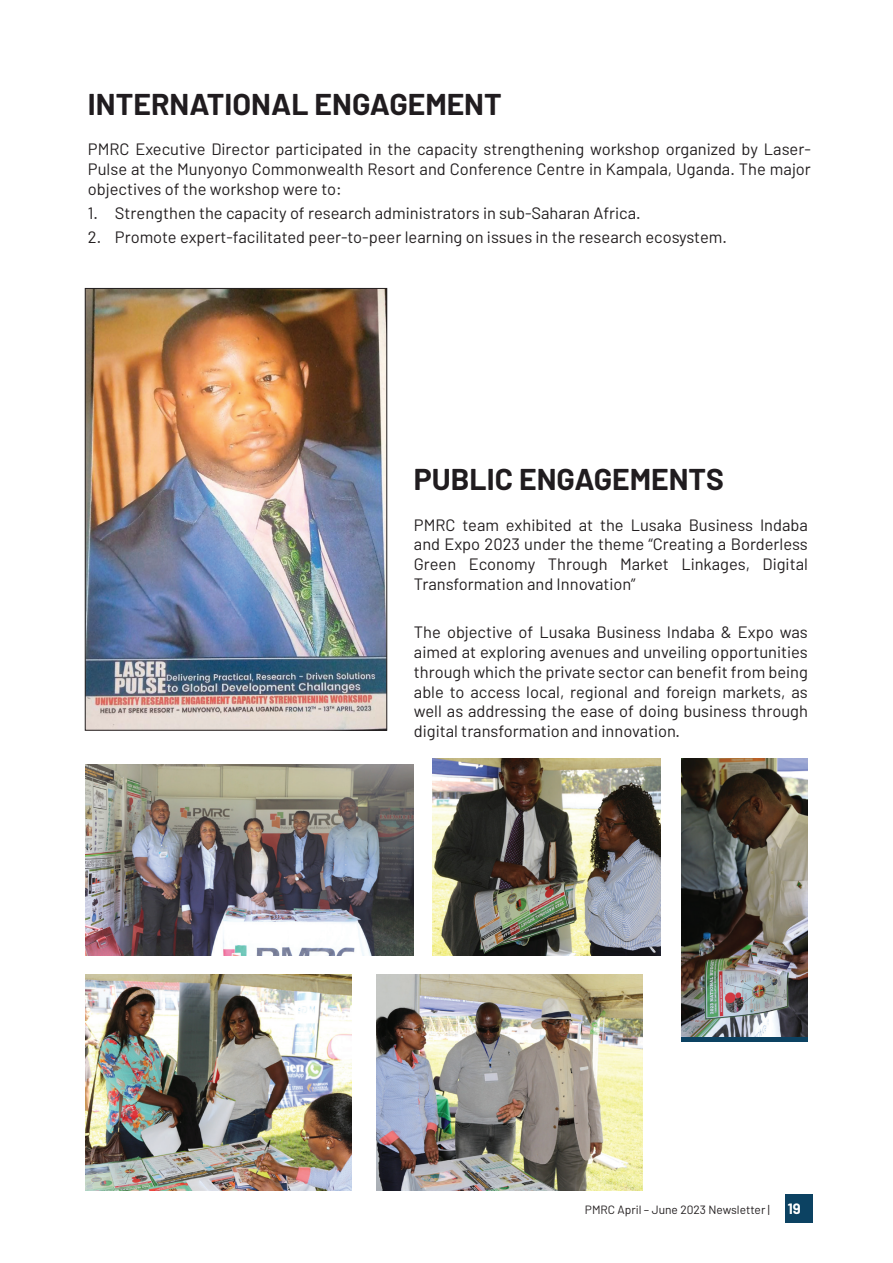
<style>
.page{position:relative;width:893px;height:1263px;background:#fff}
.page>*{position:absolute;margin:0;border:0;box-sizing:border-box;transform-origin:0 0}
.t1{font:700 30.15px "Barlow";color:#201c1f}
.t2{font:16.5px/19.8px "Barlow";color:#231f20;text-align:justify}
.t3{font:12px "Barlow";color:#231f20}
.s1{font-weight:700;font-size:15px;color:#fff}
</style>
<div class="page">
<div style="left:786px;top:1194px;width:27px;height:28px;background:#0c4262"></div>
<img style="left:87px;top:290px;width:298px;height:438px">
<div style="left:85px;top:288px;width:302px;height:442px;border:1px solid #231f20"></div>
<img style="left:86px;top:764px;width:328px;height:192px">
<img style="left:86px;top:974px;width:266px;height:217px">
<img style="left:376px;top:974px;width:266px;height:217px">
<div style="left:681px;top:759px;width:127px;height:283px;background:linear-gradient(to right,#0c4262,#0c4262)"></div>
<img style="left:681px;top:759px;width:127px;height:277px">
<img style="left:433px;top:759px;width:227px;height:197px">
<h1 class="t1" style="left:88px;top:86px;width:415px">INTERNATIONAL ENGAGEMENT</h1>
<p class="t2" style="left:88px;top:139px;width:724px">PMRC Executive Director participated in the capacity strengthening workshop organized by Laser-Pulse at the Munyonyo Commonwealth Resort and Conference Centre in Kampala, Uganda. The major objectives of the workshop were to:</p>
<p class="t2" style="left:88px;top:203px;width:554px">1. Strengthen the capacity of research administrators in sub-Saharan Africa.</p>
<p class="t2" style="left:88px;top:227px;width:641px">2. Promote expert-facilitated peer-to-peer learning on issues in the research ecosystem.</p>
<h1 class="t1" style="left:414px;top:461px;width:311px">PUBLIC ENGAGEMENTS</h1>
<p class="t2" style="left:414px;top:514px;width:396px">PMRC team exhibited at the Lusaka Business Indaba and Expo 2023 under the theme “Creating a Borderless Green Economy Through Market Linkages, Digital Transformation and Innovation”</p>
<p class="t2" style="left:414px;top:622px;width:396px">The objective of Lusaka Business Indaba &amp; Expo was aimed at exploring avenues and unveiling opportunities through which the private sector can benefit from being able to access local, regional and foreign markets, as well as addressing the ease of doing business through digital transformation and innovation.</p>
<p class="t3" style="left:585px;top:1202px;width:217px">PMRC April – June 2023 Newsletter | <span class="s1">19</span></p>
</div>
